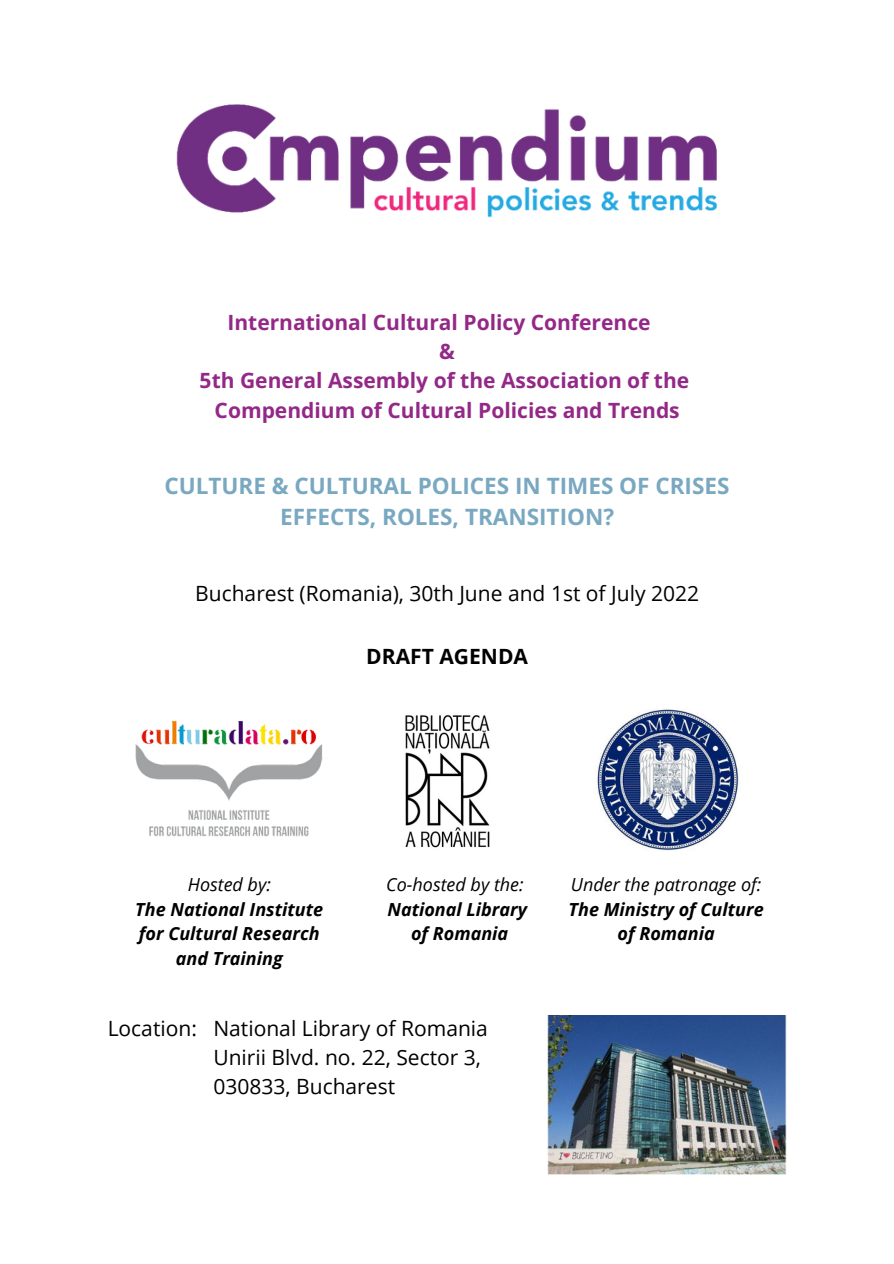
<style>
.page{position:relative;width:894px;height:1264px;background:#fff}
.page>*{position:absolute;margin:0;border:0;box-sizing:border-box;transform-origin:0 0}
.t1{font:700 22.5px "Open Sans";color:#79a8c1}
.t2{font:21px "Open Sans";color:#000}
.t3{font:700 21px "Open Sans";color:#942887}
.t4{font:700 21px "Open Sans";color:#000}
.t5{font:italic 700 18px/24.8px "Open Sans";color:#000;text-align:center}
.t6{font:italic 18px "Open Sans";color:#000}
.s1{font-weight:400}
</style>
<div class="page">
<img style="left:176px;top:104px;width:541px;height:114px">
<img style="left:547px;top:1015px;width:239px;height:159px">
<img style="left:597px;top:709px;width:143px;height:141px">
<img style="left:405px;top:715px;width:85px;height:133px">
<img style="left:135px;top:720px;width:188px;height:117px">
<p class="t3" style="left:227px;top:307px;width:424px">International Cultural Policy Conference</p>
<p class="t3" style="left:439px;top:337px;width:17px">&amp;</p>
<p class="t3" style="left:199px;top:366px;width:491px">5th General Assembly of the Association of the</p>
<p class="t3" style="left:214px;top:395px;width:466px">Compendium of Cultural Policies and Trends</p>
<p class="t1" style="left:164px;top:470px;width:566px">CULTURE &amp; CULTURAL POLICES IN TIMES OF CRISES</p>
<p class="t1" style="left:280px;top:501px;width:335px">EFFECTS, ROLES, TRANSITION?</p>
<p class="t2" style="left:195px;top:579px;width:505px">Bucharest (Romania), 30th June and 1st of July 2022</p>
<p class="t4" style="left:366px;top:641px;width:163px">DRAFT AGENDA</p>
<p class="t6" style="left:188px;top:871px;width:85px">Hosted by:</p>
<p class="t5" style="left:135px;top:896px;width:189px">The National Institute for Cultural Research and Training</p>
<p class="t6" style="left:386px;top:871px;width:139px">Co-hosted by the:</p>
<p class="t5" style="left:387px;top:896px;width:141px">National Library</p>
<p class="t5" style="left:411px;top:920px;width:99px">of Romania</p>
<p class="t2" style="left:108px;top:1013px;width:91px">Location:</p>
<p class="t2" style="left:213px;top:1013px;width:276px">National Library of Romania</p>
<p class="t2" style="left:213px;top:1042px;width:269px">Unirii Blvd. no. 22, Sector 3,</p>
<p class="t2" style="left:213px;top:1071px;width:183px">030833, Bucharest</p>
<p class="t5" style="left:568px;top:871px;width:197px"><span class="s1">Under the patronage of:<br></span>The Ministry of Culture of Romania</p>
</div>
